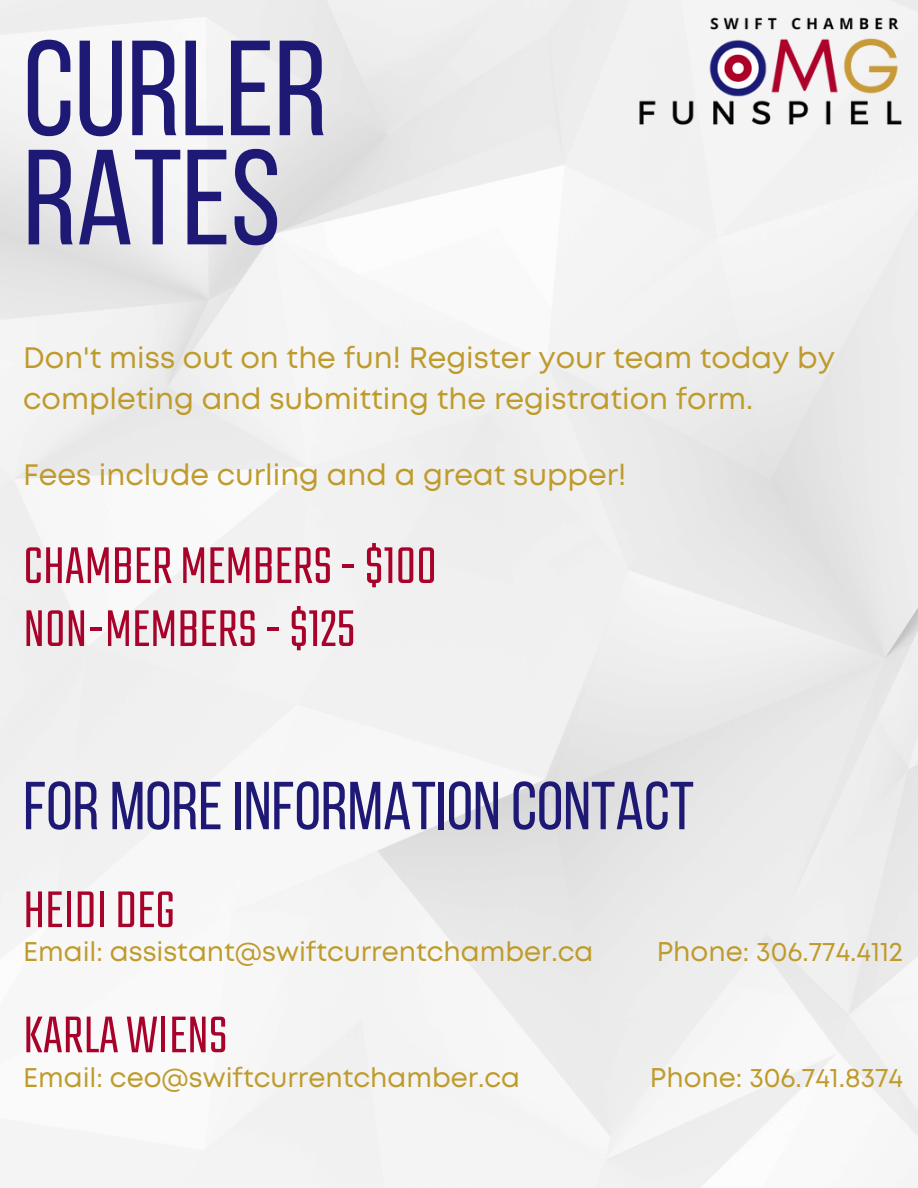
<style>
.page{position:relative;width:918px;height:1188px;background:#fff}
.page>*{position:absolute;margin:0;border:0;box-sizing:border-box;transform-origin:0 0}
.t1{font:135.15px/109.2px "Bebas Neue";color:#1f1976}
.t2{font:67.8px "Bebas Neue";color:#1f1976}
.t3{font:300 57.3px "Teko";color:#a8022b}
.t4{font:29.55px/41.4px "Mont";color:#bf9b2c}
.t5{font:27px "Mont";color:#bf9b2c}
</style>
<div class="page">
<img style="left:634px;top:15px;width:269px;height:115px">
<h1 class="t1" style="left:23px;top:47px;width:306px">CURLER<br>RATES</h1>
<p class="t4" style="left:23px;top:339px;width:813px">Don't miss out on the fun! Register your team today by completing and submitting the registration form.</p>
<p class="t4" style="left:23px;top:456px;width:605px">Fees include curling and a great supper!</p>
<h3 class="t3" style="left:23px;top:528px;width:415px">CHAMBER MEMBERS-$100</h3>
<h3 class="t3" style="left:23px;top:591px;width:333px">NON-MEMBERS-$125</h3>
<h2 class="t2" style="left:23px;top:778px;width:672px">FOR MOREINFORMATION CONTACT</h2>
<h3 class="t3" style="left:23px;top:872px;width:153px">HEIDIDEG</h3>
<p class="t5" style="left:23px;top:942px;width:572px">Email: assistant@swiftcurrentchamber.ca</p>
<p class="t5" style="left:657px;top:942px;width:248px">Phone: 306.774.4112</p>
<h3 class="t3" style="left:23px;top:997px;width:206px">KARLAWIENS</h3>
<p class="t5" style="left:23px;top:1067px;width:498px">Email: ceo@swiftcurrentchamber.ca</p>
<p class="t5" style="left:650px;top:1067px;width:255px">Phone: 306.741.8374</p>
</div>
